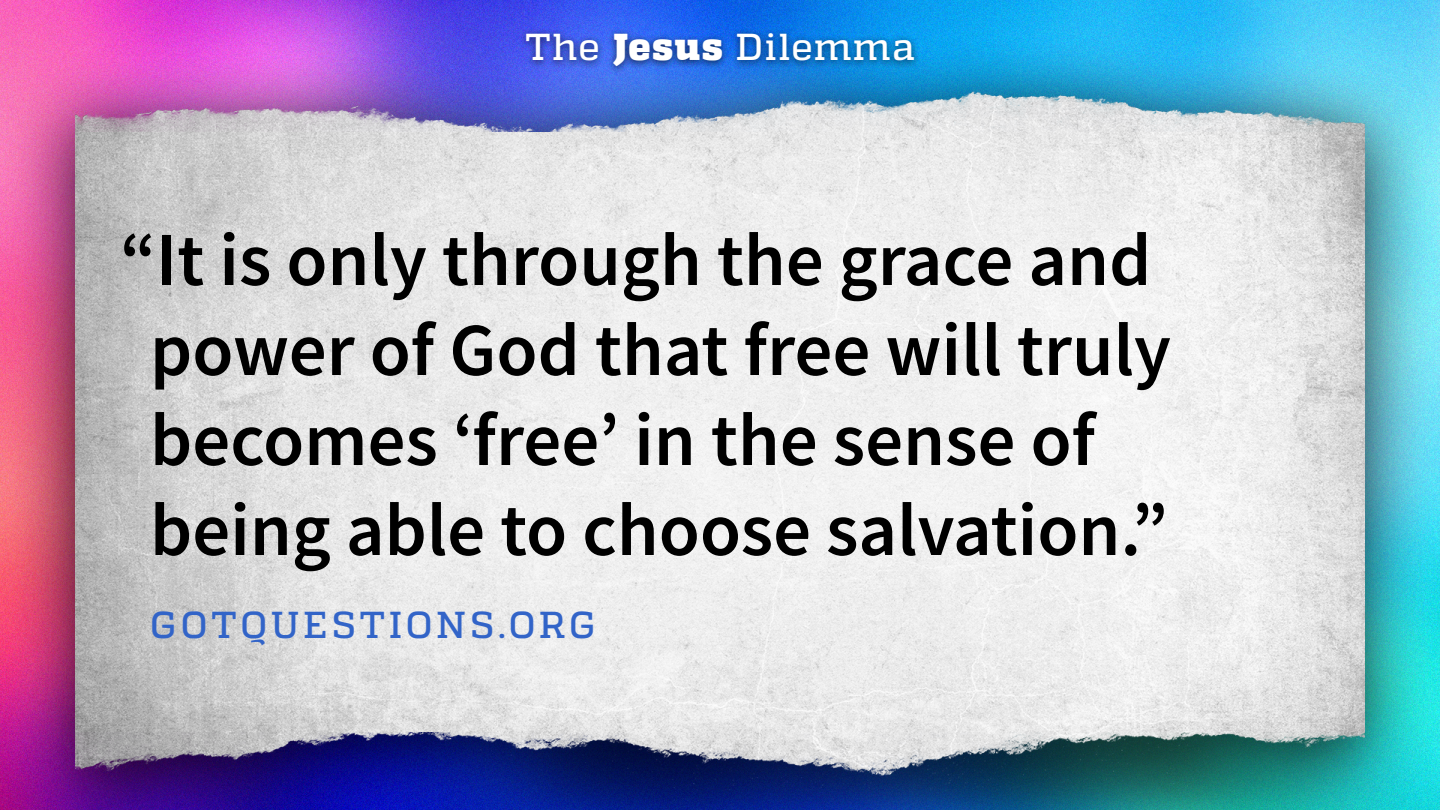
<style>
.page{position:relative;width:1440px;height:810px;background:#fff}
.page>*{position:absolute;margin:0;border:0;box-sizing:border-box;transform-origin:0 0}
.t1{font:600 75px/90px "Source Sans Pro";color:#000}
.t2{font:500 37.5px "Quadon";letter-spacing:.1em;color:#3264c8}
.t3{font:500 37.5px "Quadon";letter-spacing:.035em;color:#fff}
.s1{font-weight:900}
</style>
<div class="page">
<img style="left:0;top:0;width:1440px;height:810px">
<div style="left:519px;top:28px;width:403px;height:47px;background:#000;opacity:.65"></div>
<p class="t3" style="left:525px;top:25px;width:391px">The <span class="s1">Jesus</span> Dilemma</p>
<p class="t1" style="left:150px;top:214px;width:1023px;text-indent:-30px">“It is only through the grace and power of God that free will truly becomes ‘free’ in the sense of being able to choose salvation.”</p>
<p class="t2" style="left:150px;top:603px;width:446px">GOTQUESTIONS.ORG</p>
</div>
